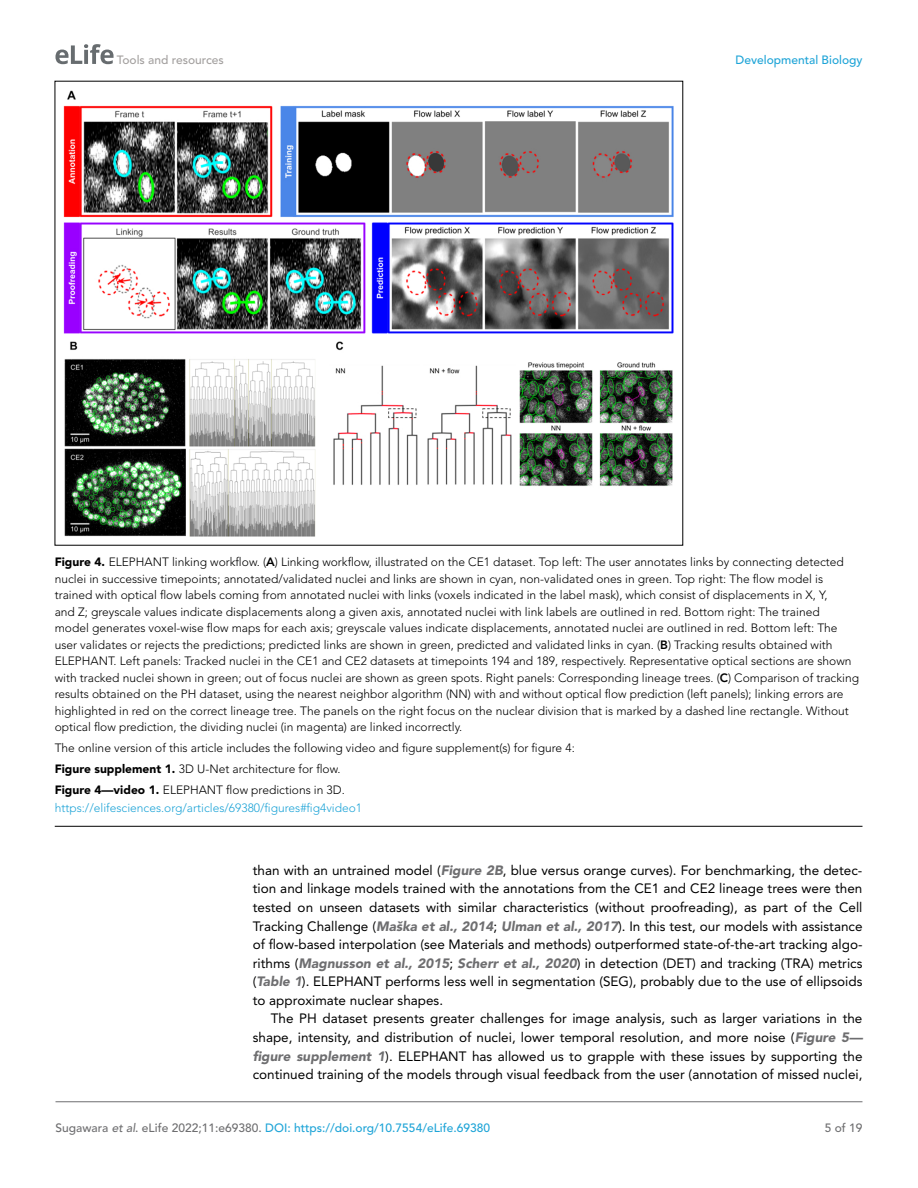
<style>
.page{position:relative;width:918px;height:1188px;background:#fff}
.page>*{position:absolute;margin:0;border:0;box-sizing:border-box;transform-origin:0 0}
.t1{font:13.5px/18.6px "Avenir LT Std";color:#000;text-align:justify}
.t2{font:300 12px/16.5px "Avenir LT Std";color:#000}
.t3{font:500 12px "Avenir LT Std";color:#1ea4d7}
.t4{font:300 12px "Avenir LT Std";color:#1ea4d7}
.t5{font:500 12px "Avenir LT Std";color:#a3a09f}
.t6{font:500 12px "Avenir LT Std";color:#6e6e70}
.s1{font-weight:900}
.s2{font-weight:800}
.s3{font-weight:900;font-style:italic;color:#6e6e70}
.s4{color:#6e6e70}
.s5{font-style:italic;color:#6e6e70}
</style>
<div class="page">
<svg style="left:55px;top:44px;width:59px;height:20px"></svg>
<hr style="left:56px;top:1101px;width:806px;height:1px;background:#6e6e70">
<hr style="left:55px;top:826px;width:807px;height:1px;background:#000">
<img style="left:64px;top:90px;width:610px;height:446px">
<p class="t5" style="left:117px;top:53px;width:108px">Tools and resources</p>
<p class="t3" style="left:736px;top:53px;width:128px">Developmental Biology</p>
<p class="t2" style="left:55px;top:554px;width:806px"><span class="s1">Figure 4.</span> ELEPHANT linking workflow. (<span class="s2">A</span>) Linking workflow, illustrated on the CE1 dataset. Top left: The user annotates links by connecting detected nuclei in successive timepoints; annotated/validated nuclei and links are shown in cyan, non-validated ones in green. Top right: The flow model is trained with optical flow labels coming from annotated nuclei with links (voxels indicated in the label mask), which consist of displacements in X, Y,<br>and Z; greyscale values indicate displacements along a given axis, annotated nuclei with link labels are outlined in red. Bottom right: The trained<br>model generates voxel-wise flow maps for each axis; greyscale values indicate displacements, annotated nuclei are outlined in red. Bottom left: The user validates or rejects the predictions; predicted links are shown in green, predicted and validated links in cyan. (<span class="s2">B</span>) Tracking results obtained with ELEPHANT. Left panels: Tracked nuclei in the CE1 and CE2 datasets at timepoints 194 and 189, respectively. Representative optical sections are shown with tracked nuclei shown in green; out of focus nuclei are shown as green spots. Right panels: Corresponding lineage trees. (<span class="s2">C</span>) Comparison of tracking results obtained on the PH dataset, using the nearest neighbor algorithm (NN) with and without optical flow prediction (left panels); linking errors are highlighted in red on the correct lineage tree. The panels on the right focus on the nuclear division that is marked by a dashed line rectangle. Without optical flow prediction, the dividing nuclei (in magenta) are linked incorrectly.</p>
<p class="t2" style="left:55px;top:738px;width:522px;line-height:21px">The online version of this article includes the following video and figure supplement(s) for figure 4:<br><span class="s1">Figure supplement 1.</span> 3D U-Net architecture for flow.<br><span class="s1">Figure 4—video 1.</span> ELEPHANT flow predictions in 3D.</p>
<p class="t4" style="left:55px;top:801px;width:309px">https://elifesciences.org/articles/69380/figures#fig4video1</p>
<p class="t1" style="left:253px;top:861px;width:611px">than with an untrained model (<span class="s3">Figure 2B</span>, blue versus orange curves). For benchmarking, the detec&shy;tion and linkage models trained with the annotations from the CE1 and CE2 lineage trees were then tested on unseen datasets with similar characteristics (without proofreading), as part of the Cell Tracking Challenge (<span class="s3">Maška et al., 2014</span>; <span class="s3">Ulman et al., 2017</span>). In this test, our models with assistance of flow-based interpolation (see Materials and methods) outperformed state-of-the-art tracking algo&shy;rithms (<span class="s3">Magnusson et al., 2015</span>; <span class="s3">Scherr et al., 2020</span>) in detection (DET) and tracking (TRA) metrics (<span class="s3">Table 1</span>). ELEPHANT performs less well in segmentation (SEG), probably due to the use of ellipsoids to approximate nuclear shapes.</p>
<p class="t1" style="left:253px;top:1010px;width:611px;text-indent:18px">The PH dataset presents greater challenges for image analysis, such as larger variations in the shape, intensity, and distribution of nuclei, lower temporal resolution, and more noise (<span class="s3">Figure 5— figure supplement 1</span>). ELEPHANT has allowed us to grapple with these issues by supporting the continued training of the models through visual feedback from the user (annotation of missed nuclei,</p>
<p class="t3" style="left:56px;top:1121px;width:436px"><span class="s4">Sugawara</span> <span class="s5">et al</span><span class="s4">. eLife 2022;11:e69380.</span> DOI: https://doi.org/10.7554/eLife.69380</p>
<p class="t6" style="left:825px;top:1121px;width:39px">5 of 19</p>
</div>
